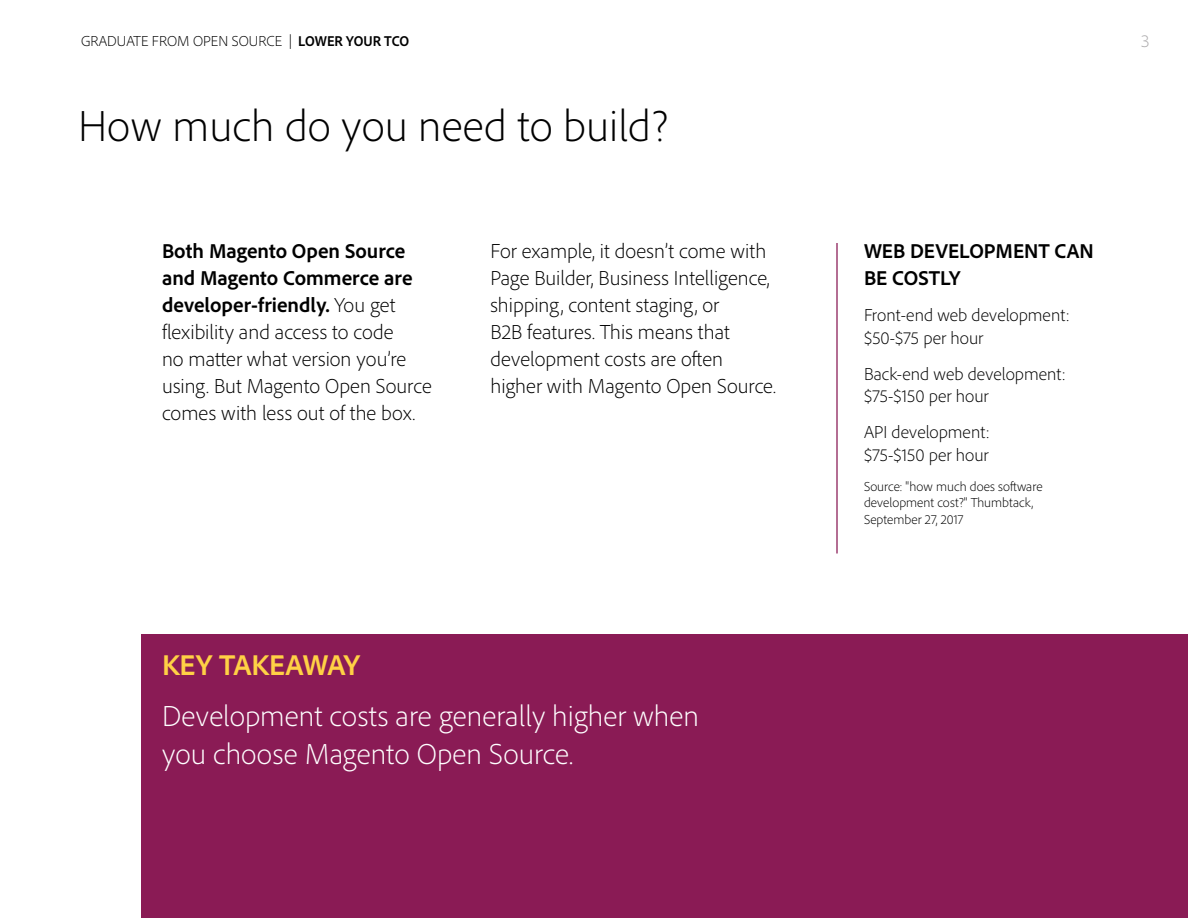
<style>
.page{position:relative;width:1188px;height:918px;background:#fff}
.page>*{position:absolute;margin:0;border:0;box-sizing:border-box;transform-origin:0 0}
.t1{font:300 45px "Adobe Clean";color:#000}
.t2{font:300 30px/37.5px "Adobe Clean";letter-spacing:.005em;color:#fff}
.t3{font:700 30px "Adobe Clean";color:#ffd145}
.t4{font:300 21px/27px "Adobe Clean";color:#000}
.t5{font:700 21px/27px "Adobe Clean";color:#000}
.t6{font:300 18px/22.5px "Adobe Clean";color:#000}
.t7{font:300 18px "Adobe Clean";color:#acaaac}
.t8{font:300 15px "Adobe Clean";color:#000}
.t9{font:300 13.5px/16.5px "Adobe Clean";letter-spacing:.005em;color:#000}
.s1{font-weight:700;font-stretch:semi-condensed}
.s2{font-weight:700}
</style>
<div class="page">
<div style="left:142px;top:634px;width:1046px;height:284px;background:#8a1b55"></div>
<hr style="left:836px;top:243px;width:2px;height:311px;background:#8a1b55">
<p class="t8" style="left:81px;top:31px;width:330px">GRADUATE FROM OPEN SOURCE | <span class="s1">LOWER YOUR TCO</span></p>
<p class="t7" style="left:1141px;top:30px;width:10px">3</p>
<h1 class="t1" style="left:78px;top:97px;width:591px">How much do you need to build?</h1>
<p class="t4" style="left:162px;top:237px;width:271px"><span class="s2">Both Magento Open Source and Magento Commerce are developer-friendly.</span> You get flexibility and access to code<br>no matter what version you’re using. But Magento Open Source comes with less out of the box.</p>
<p class="t4" style="left:491px;top:237px;width:287px">For example, it doesn’t come with<br>Page Builder, Business Intelligence, shipping, content staging, or<br>B2B features. This means that development costs are often higher with Magento Open Source.</p>
<h2 class="t3" style="left:162px;top:646px;width:199px">KEY TAKEAWAY</h2>
<h2 class="t2" style="left:162px;top:697px;width:538px">Development costs are generally higher when you choose Magento Open Source.</h2>
<p class="t5" style="left:864px;top:237px;width:231px">WEB DEVELOPMENT CAN<br>BE COSTLY</p>
<p class="t6" style="left:864px;top:304px;width:207px">Front-end web development: $50-$75 per hour</p>
<p class="t6" style="left:864px;top:362px;width:203px">Back-end web development: $75-$150 per hour</p>
<p class="t6" style="left:864px;top:421px;width:127px">API development: $75-$150 per hour</p>
<p class="t9" style="left:864px;top:478px;width:180px">Source: "how much does software development cost?" Thumbtack,<br>September 27, 2017</p>
</div>
